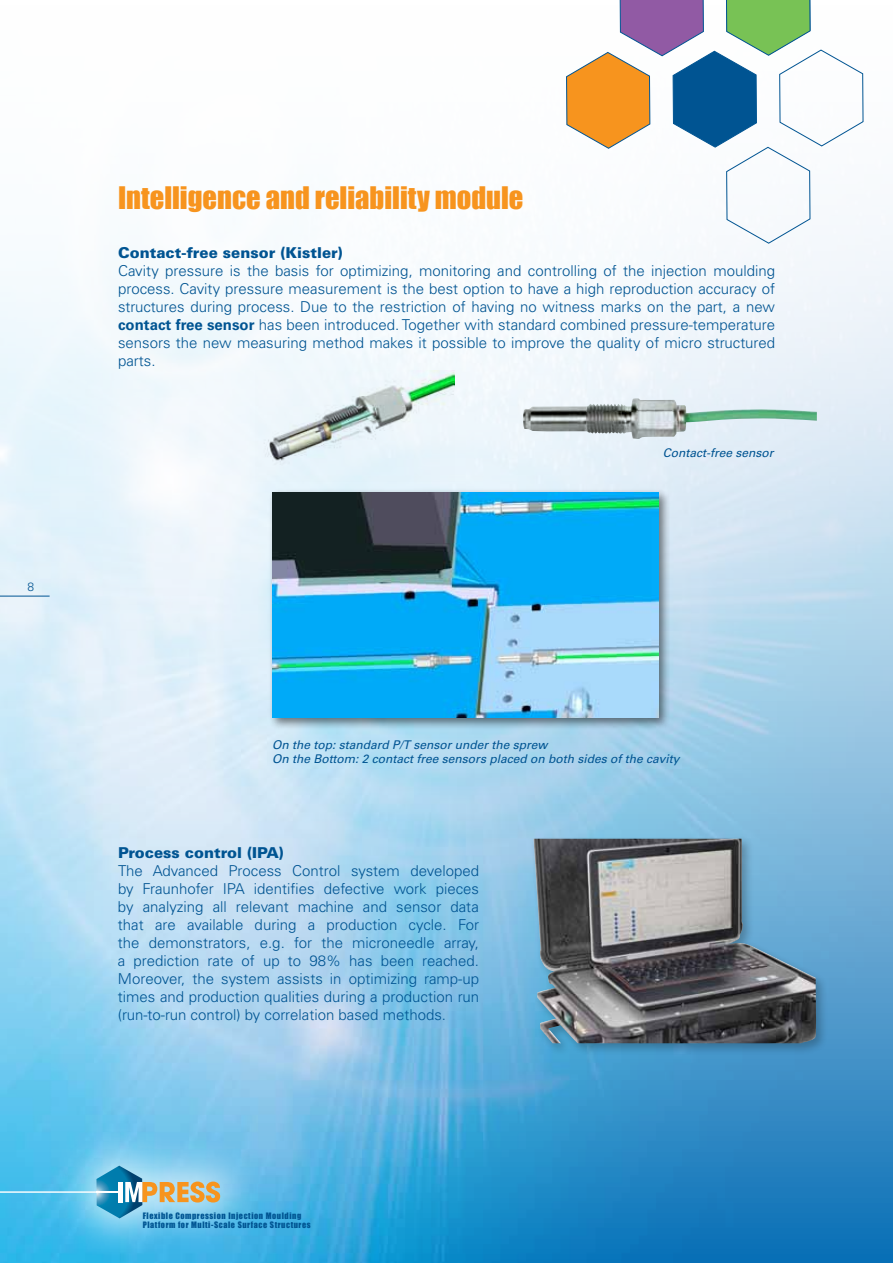
<style>
.page{position:relative;width:893px;height:1263px;background:#fff}
.page>*{position:absolute;margin:0;border:0;box-sizing:border-box;transform-origin:0 0}
.t1{font:28.5px "Impact";color:#f7941e}
.t2{font:300 15px/18px "Univers LT Std";color:#005492;text-align:justify}
.t3{font:900 15px "Univers LT Std";color:#005492}
.t4{font:italic 12px/14.4px "Univers LT Std";color:#005492}
.t5{font:300 12px "Univers LT Std";color:#005492}
.t6{font:8.1px/9.8px "Impact";letter-spacing:.07em;color:#005492}
.s1{font-weight:700}
</style>
<div class="page">
<img style="left:0;top:73px;width:893px;height:1190px">
<div style="left:49px;top:1120px;width:218px;height:143px;background:#fff;opacity:.77"></div>
<svg style="left:96px;top:1166px;width:124px;height:52px;background:#8fbac1"></svg>
<hr style="left:0;top:1191px;width:97px;height:2px;background:#fff">
<hr style="left:0;top:596px;width:50px;height:1px;background:#005492">
<svg style="left:566px;top:0;width:297px;height:244px"></svg>
<img style="left:255px;top:371px;width:200px;height:111px">
<img style="left:523px;top:399px;width:294px;height:40px">
<div style="left:268px;top:489px;width:403px;height:241px;background:#000;opacity:.5"></div>
<img style="left:272px;top:493px;width:387px;height:225px">
<div style="left:530px;top:835px;width:298px;height:220px;background:#000;opacity:.25"></div>
<img style="left:533px;top:839px;width:283px;height:204px">
<p class="t5" style="left:27px;top:580px;width:8px">8</p>
<h1 class="t1" style="left:118px;top:176px;width:407px">Intelligence and reliability module</h1>
<p class="t3" style="left:118px;top:243px;width:226px">Contact-free sensor (Kistler)</p>
<p class="t2" style="left:118px;top:262px;width:658px">Cavity pressure is the basis for optimizing, monitoring and controlling of the injection moulding process. Cavity pressure measurement is the best option to have a high reproduction accuracy of structures during process. Due to the restriction of having no witness marks on the part, a new <span class="s1">contact free sensor</span> has been introduced. Together with standard combined pressure-temperature sensors the new measuring method makes it possible to improve the quality of micro structured parts.</p>
<p class="t4" style="left:663px;top:445px;width:112px">Contact-free sensor</p>
<p class="t4" style="left:272px;top:737px;width:409px">On the top: standard P/T sensor under the sprew<br>On the Bottom: 2 contact free sensors placed on both sides of the cavity</p>
<p class="t3" style="left:118px;top:843px;width:167px">Process control (IPA)</p>
<p class="t2" style="left:118px;top:862px;width:363px">The Advanced Process Control system developed by Fraunhofer IPA identifies defective work pieces by analyzing all relevant machine and sensor data that are available during a production cycle. For the demonstrators, e.g. for the microneedle array, a prediction rate of up to 98% has been reached.<br>Moreover, the system assists in optimizing ramp-up times and production qualities during a production run (run-to-run control) by correlation based methods.</p>
<p class="t6" style="left:143px;top:1210px;width:169px">Flexible Compression Injection Moulding<br>Platform for Multi-Scale Surface Structures</p>
</div>
